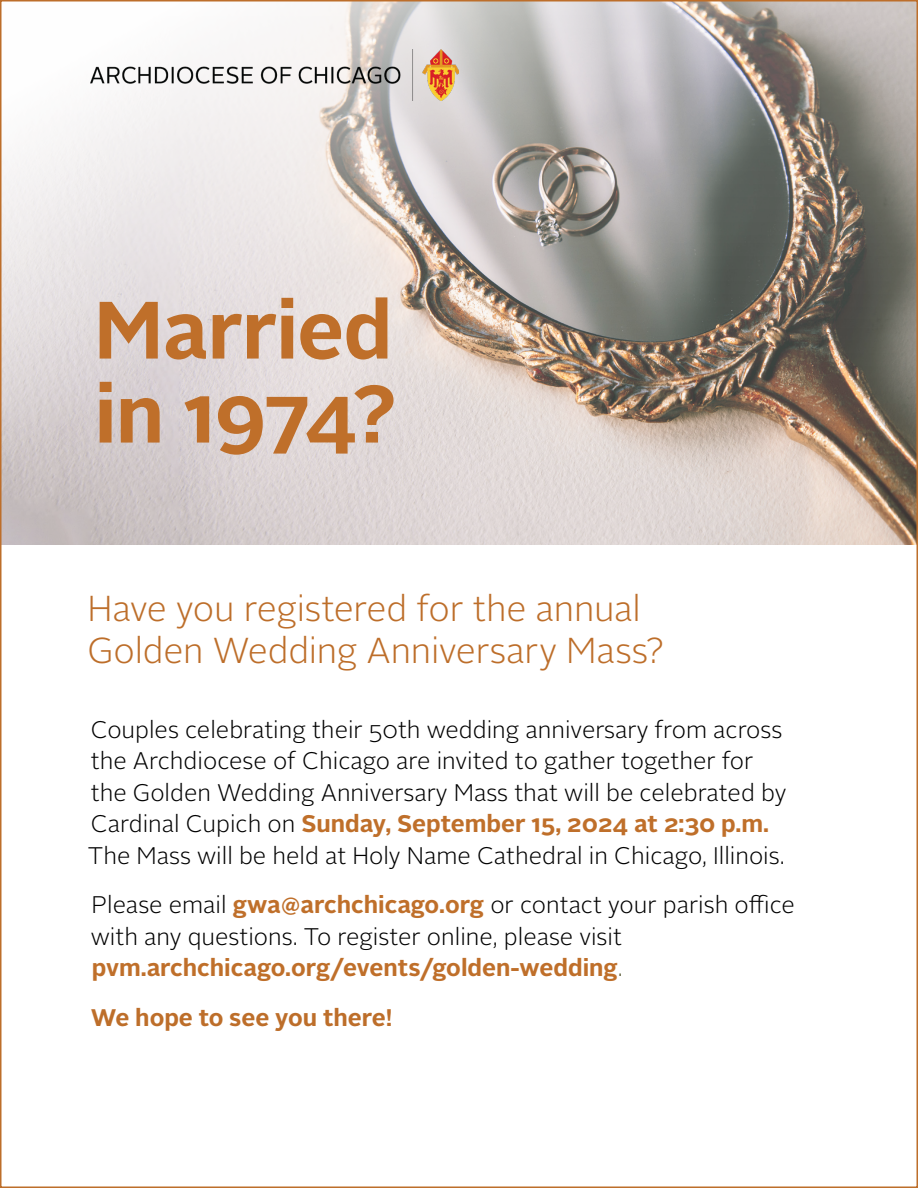
<style>
.page{position:relative;width:918px;height:1188px;background:#fff}
.page>*{position:absolute;margin:0;border:0;box-sizing:border-box;transform-origin:0 0}
.t1{font:700 81px/84px "Alright Sans";letter-spacing:-.01em;color:#bf6f2a}
.t2{font:300 36px/42px "Alright Sans";letter-spacing:-.005em;color:#bd6e2a}
.t3{font:300 24px/31.5px "Alright Sans";color:#000}
.t4{font:700 24px "Alright Sans";color:#bd6e2a}
.s1{font-weight:700;color:#bf6f2a}
.s2{color:#5f613e}
</style>
<div class="page">
<svg style="left:3px;top:3px;width:912px;height:541px;background:#c4bcb8"></svg>
<img style="left:90px;top:50px;width:369px;height:50px">
<h1 class="t1" style="left:94px;top:289px;width:304px">Married in 1974?</h1>
<h2 class="t2" style="left:88px;top:588px;width:578px">Have you registered for the annual<br>Golden Wedding Anniversary Mass?</h2>
<p class="t3" style="left:88px;top:714px;width:700px">Couples celebrating their 50th wedding anniversary from across the Archdiocese of Chicago are invited to gather together for the Golden Wedding Anniversary Mass that will be celebrated by Cardinal Cupich on <span class="s1">Sunday, September 15, 2024 at 2:30 p.m.<br></span>The Mass will be held at Holy Name Cathedral in Chicago, Illinois.</p>
<p class="t3" style="left:91px;top:889px;width:706px">Please email <span class="s1">gwa@archchicago.org</span> or contact your parish office with any questions. To register online, please visit <span class="s1">pvm.archchicago.org/events/golden-wedding</span><span class="s2">.</span></p>
<p class="t4" style="left:91px;top:1000px;width:303px">We hope to see you there!</p>
</div>
